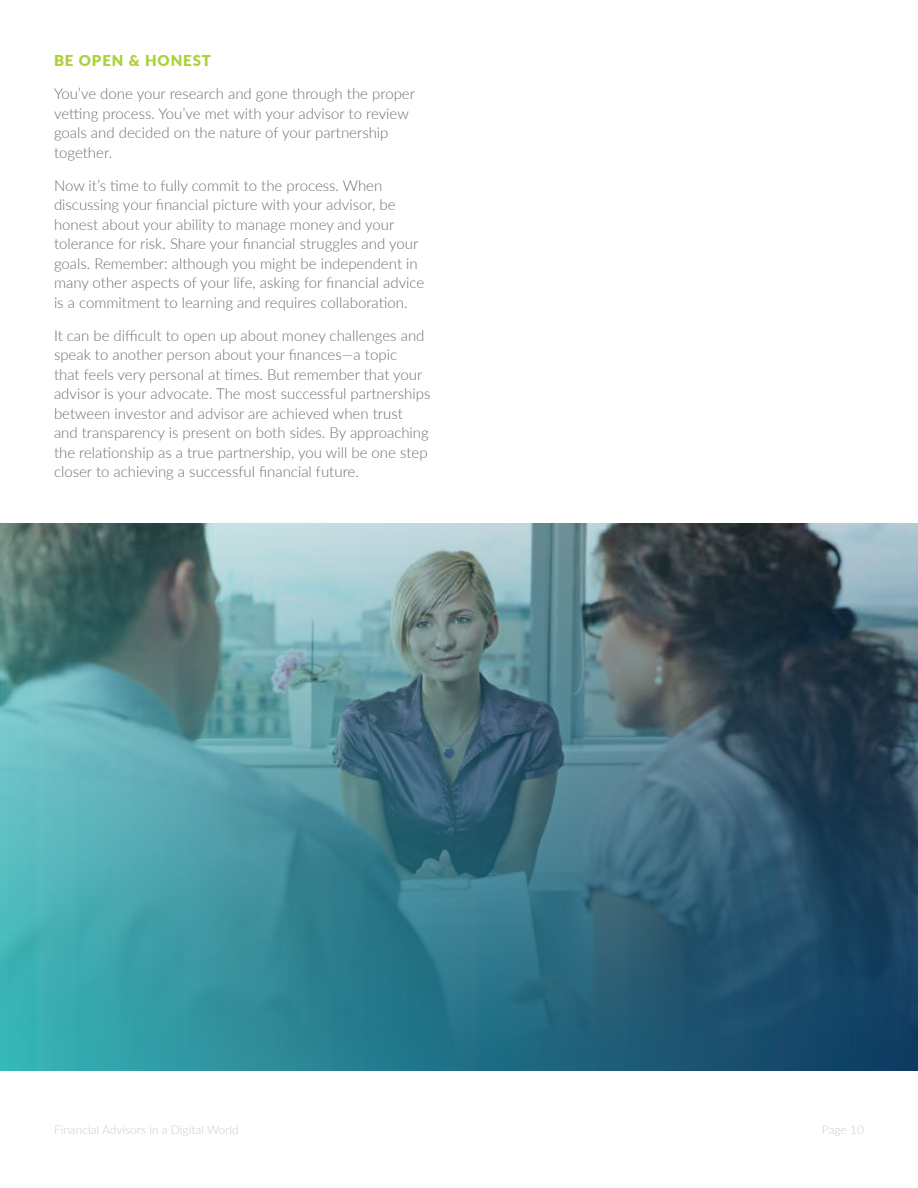
<style>
.page{position:relative;width:918px;height:1188px;background:#fff}
.page>*{position:absolute;margin:0;border:0;box-sizing:border-box;transform-origin:0 0}
.t1{font:300 15px/19.5px "Lato";color:#6d6e71}
.t2{font:900 15px "Lato";letter-spacing:.06em;color:#acd038}
.t3{font:300 12px "Lato";color:#c9cbcd}
</style>
<div class="page">
<img style="left:0;top:524px;width:918px;height:546px">
<p class="t2" style="left:54px;top:49px;width:159px">BE OPEN &amp; HONEST</p>
<p class="t1" style="left:54px;top:83px;width:363px">You’ve done your research and gone through the proper vetting process. You’ve met with your advisor to review goals and decided on the nature of your partnership together.</p>
<p class="t1" style="left:54px;top:175px;width:372px">Now it’s time to fully commit to the process. When discussing your financial picture with your advisor, be honest about your ability to manage money and your tolerance for risk. Share your financial struggles and your goals. Remember: although you might be independent in many other aspects of your life, asking for financial advice is a commitment to learning and requires collaboration.</p>
<p class="t1" style="left:54px;top:325px;width:378px">It can be difficult to open up about money challenges and speak to another person about your finances—a topic<br>that feels very personal at times. But remember that your advisor is your advocate. The most successful partnerships between investor and advisor are achieved when trust<br>and transparency is present on both sides. By approaching the relationship as a true partnership, you will be one step closer to achieving a successful financial future.</p>
<p class="t3" style="left:54px;top:1121px;width:186px">Financial Advisors in a Digital World</p>
<p class="t3" style="left:822px;top:1121px;width:44px">Page 10</p>
</div>
